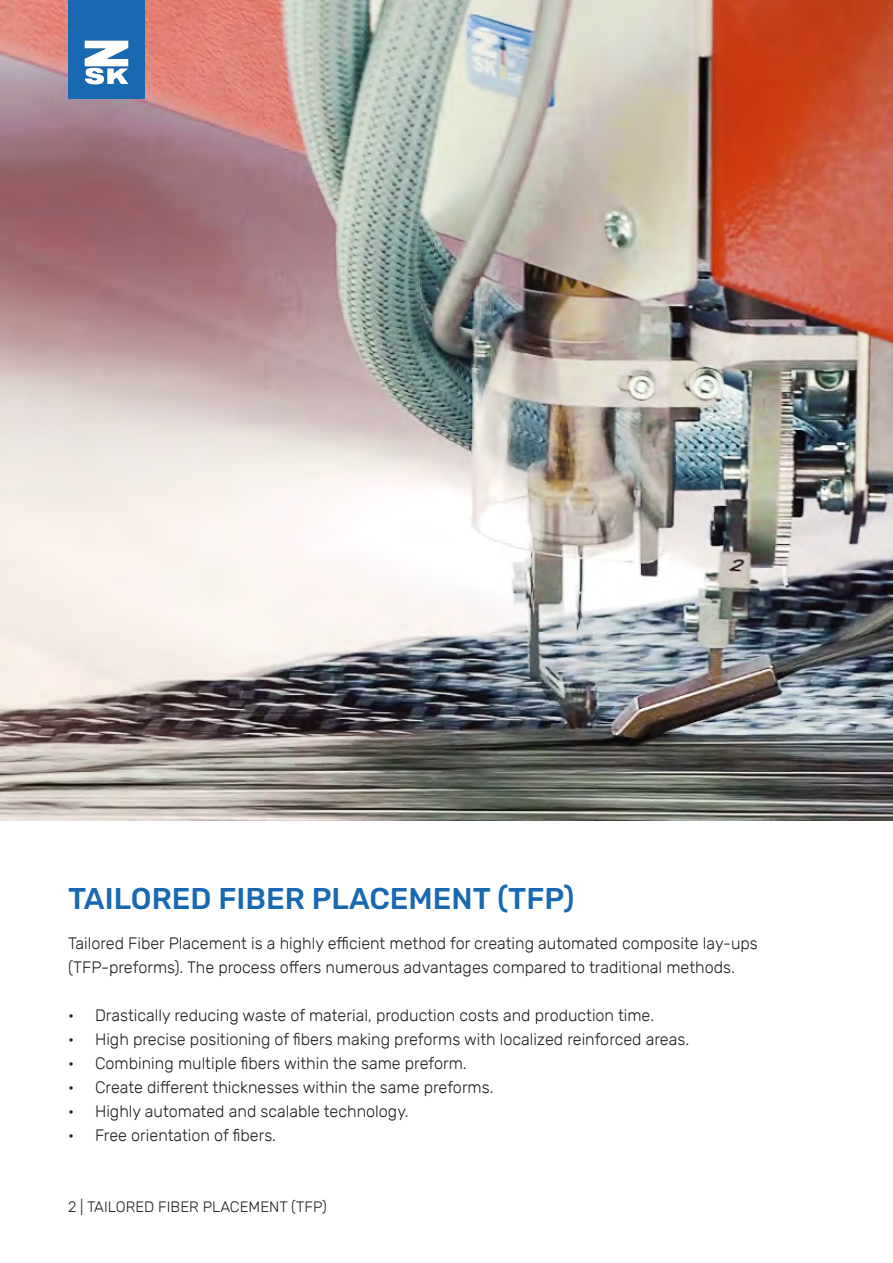
<style>
.page{position:relative;width:893px;height:1263px;background:#fff}
.page>*{position:absolute;margin:0;border:0;box-sizing:border-box;transform-origin:0 0}
.t1{font:500 30px "Rubik";color:#1969b2}
.t2{font:300 16.5px/24px "Rubik";color:#231f20}
.t3{font:300 15px "Rubik";color:#231f20}
</style>
<div class="page">
<img style="left:0;top:0;width:893px;height:821px">
<div style="left:68px;top:0;width:77px;height:99px;background:#1969b2"></div>
<img style="left:84px;top:40px;width:45px;height:45px">
<p class="t1" style="left:68px;top:882px;width:508px">TAILORED FIBER PLACEMENT (TFP)</p>
<p class="t2" style="left:68px;top:931px;width:691px">Tailored Fiber Placement is a highly efficient method for creating automated composite lay-ups (TFP-preforms). The process offers numerous advantages compared to traditional methods.</p>
<p class="t2" style="left:68px;top:1003px;width:588px">• Drastically reducing waste of material, production costs and production time.</p>
<p class="t2" style="left:68px;top:1027px;width:623px">• High precise positioning of fibers making preforms with localized reinforced areas.</p>
<p class="t2" style="left:68px;top:1051px;width:400px">• Combining multiple fibers within the same preform.</p>
<p class="t2" style="left:68px;top:1075px;width:427px">• Create different thicknesses within the same preforms.</p>
<p class="t2" style="left:68px;top:1099px;width:342px">• Highly automated and scalable technology.</p>
<p class="t2" style="left:68px;top:1123px;width:210px">• Free orientation of fibers.</p>
<p class="t3" style="left:68px;top:1198px;width:260px">2 | TAILORED FIBER PLACEMENT (TFP)</p>
</div>
